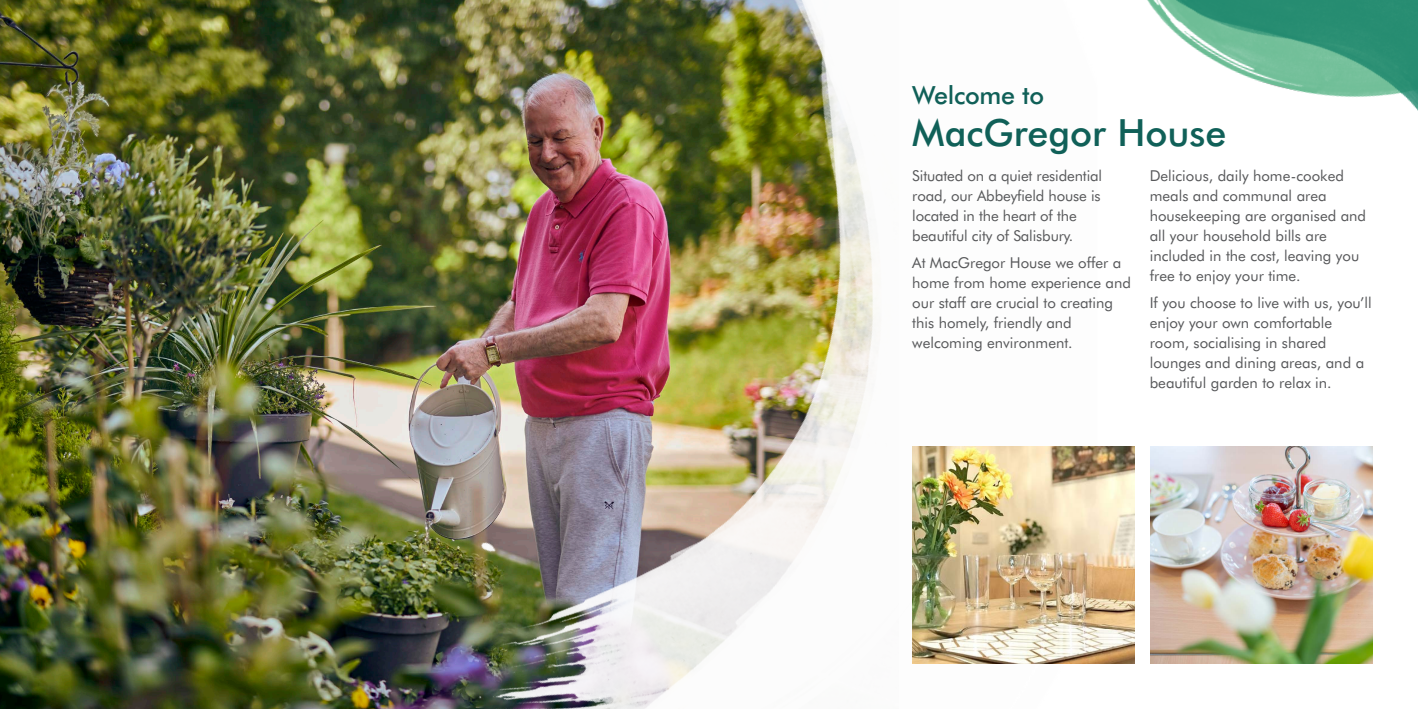
<style>
.page{position:relative;width:1418px;height:709px;background:#fff}
.page>*{position:absolute;margin:0;border:0;box-sizing:border-box;transform-origin:0 0}
.BODY_COPY{font:500 37.5px "Futura BT";color:#106058}
.BODY_COPY-2{font:500 25px "Futura BT";letter-spacing:-.01em;color:#106058}
.t1{font:15px/20px "Futura BT";color:#57585a}
</style>
<div class="page">
<img style="left:0;top:0;width:442px;height:709px">
<img style="left:1156px;top:0;width:261px;height:109px">
<img style="left:442px;top:0;width:79px;height:709px">
<img style="left:530px;top:0;width:567px;height:709px">
<img style="left:1150px;top:447px;width:222px;height:217px">
<img style="left:912px;top:447px;width:222px;height:217px">
<p class="BODY_COPY-2" style="left:912px;top:79px;width:133px">Welcome to</p>
<p class="BODY_COPY" style="left:912px;top:109px;width:315px">MacGregor House</p>
<p class="t1" style="left:912px;top:165px;width:191px">Situated on a quiet residential road, our Abbeyfield house is located in the heart of the beautiful city of Salisbury.</p>
<p class="t1" style="left:912px;top:252px;width:220px">At MacGregor House we offer a home from home experience and our staff are crucial to creating this homely, friendly and welcoming environment.</p>
<p class="t1" style="left:1149px;top:165px;width:218px">Delicious, daily home-cooked meals and communal area housekeeping are organised and all your household bills are included in the cost, leaving you free to enjoy your time.</p>
<p class="t1" style="left:1149px;top:292px;width:224px">If you choose to live with us, you’ll enjoy your own comfortable room, socialising in shared lounges and dining areas, and a beautiful garden to relax in.</p>
</div>
